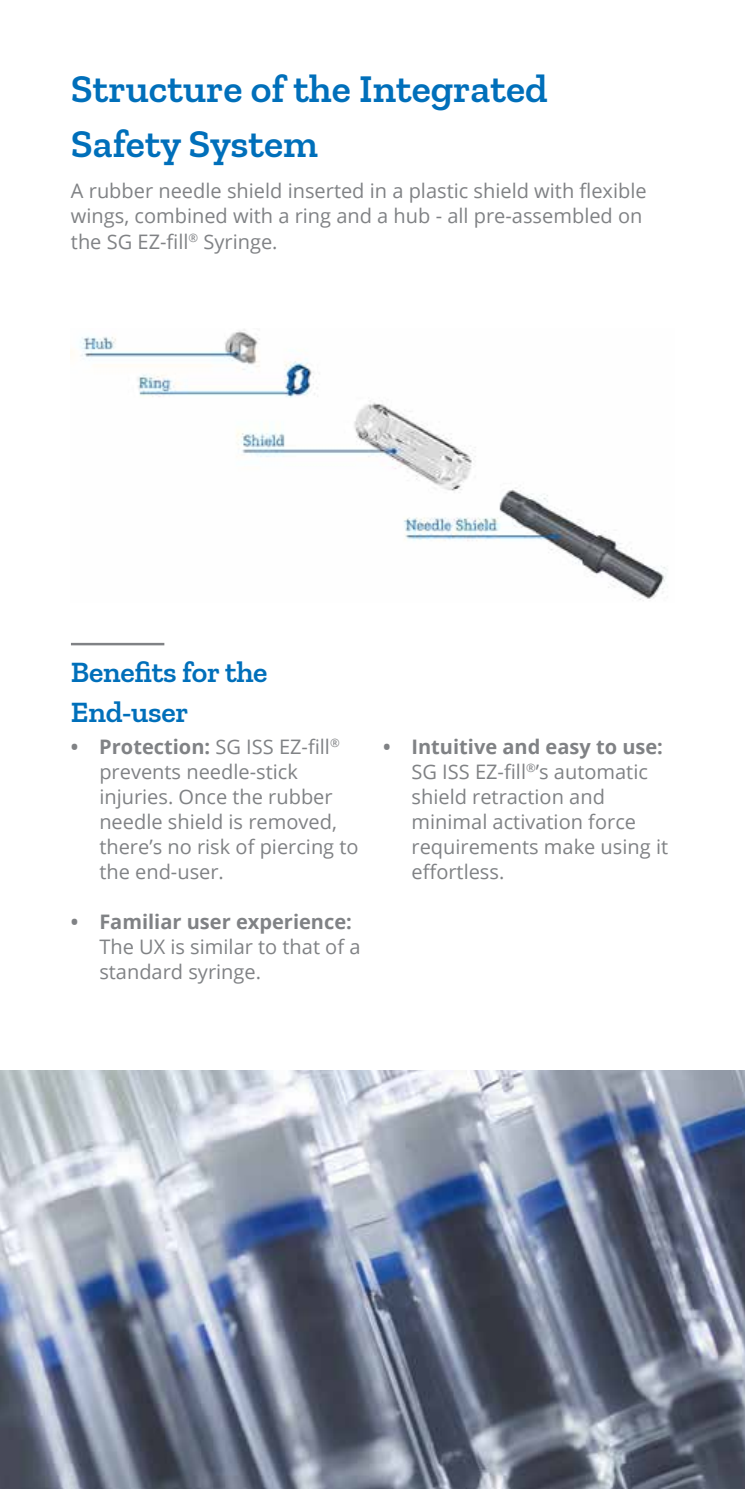
<style>
.page{position:relative;width:745px;height:1489px;background:#fff}
.page>*{position:absolute;margin:0;border:0;box-sizing:border-box;transform-origin:0 0}
.t1{font:600 40px/55px "Zilla Slab";color:#006fba}
.t2{font:600 30px/40px "Zilla Slab";letter-spacing:-.01em;color:#006fba}
.t3{font:20px/25px "Open Sans";color:#808285}
.t4{font:700 20px "Open Sans";color:#808285}
.s1{font-weight:700}
</style>
<div class="page">
<hr style="left:71px;top:643px;width:93px;height:2px;background:#808285">
<img style="left:71px;top:329px;width:597px;height:272px">
<img style="left:0;top:1070px;width:744px;height:418px">
<h1 class="t1" style="left:71px;top:62px;width:478px">Structure of the Integrated<br>Safety System</h1>
<p class="t3" style="left:71px;top:178px;width:577px">A rubber needle shield inserted in a plastic shield with flexible wings, combined with a ring and a hub - all pre-assembled on the SG EZ-fill<sup>®</sup> Syringe.</p>
<h2 class="t2" style="left:71px;top:652px;width:198px">Benefits for the<br>End-user</h2>
<p class="t3" style="left:99px;top:733px;width:261px;text-indent:-28px"><span class="s1">• Protection:</span> SG ISS EZ-fill<sup>® </sup>prevents needle-stick injuries. Once the rubber needle shield is removed, there’s no risk of piercing to the end-user.</p>
<p class="t4" style="left:71px;top:907px;width:282px">• Familiar user experience:</p>
<p class="t3" style="left:99px;top:933px;width:262px">The UX is similar to that of a standard syringe.</p>
<p class="t3" style="left:411px;top:733px;width:258px;text-indent:-28px"><span class="s1">• Intuitive and easy to use:<br></span>SG ISS EZ-fill<sup>®</sup>’s automatic shield retraction and minimal activation force requirements make using it effortless.</p>
</div>
